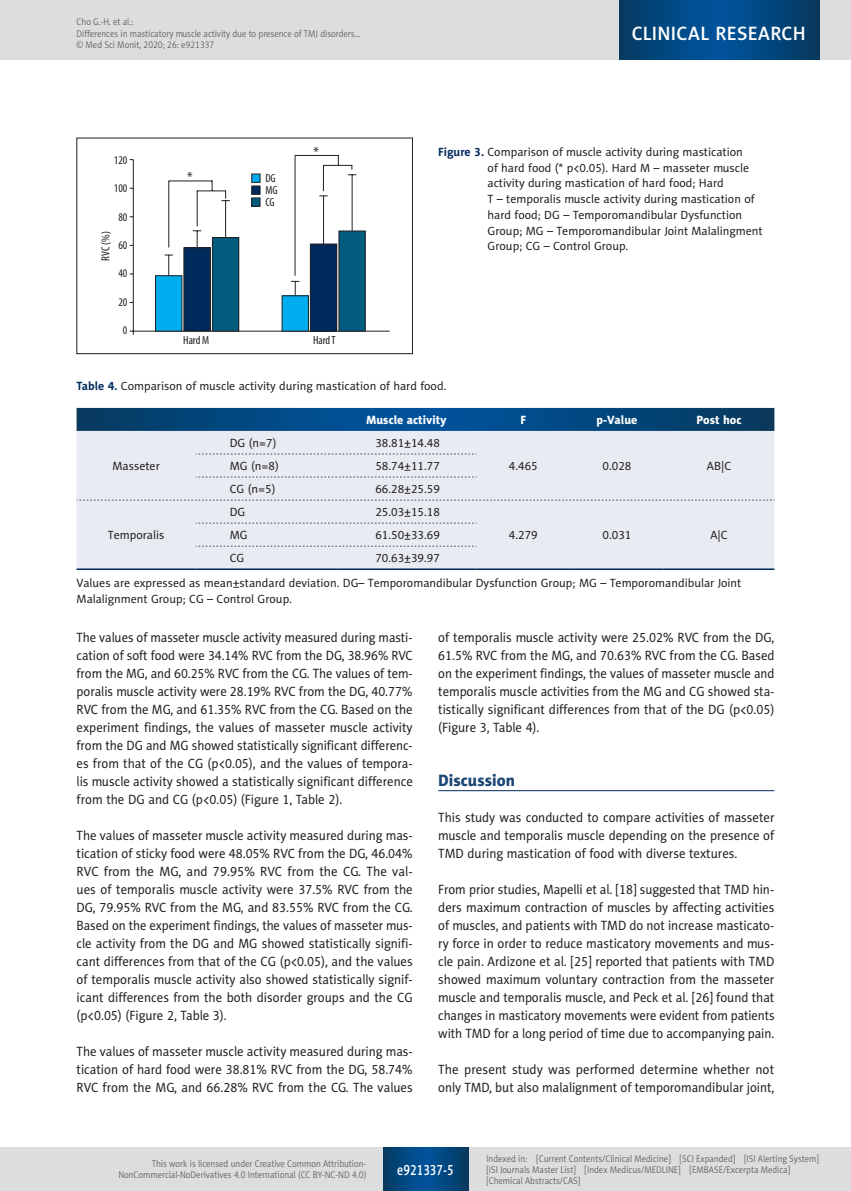
<style>
.page{position:relative;width:851px;height:1191px;background:#fff}
.page>*{position:absolute;margin:0;border:0;box-sizing:border-box;transform-origin:0 0}
.t1{font:19.5px "Naomi Sans EFN Medium";letter-spacing:.015em;color:#fff}
.MSM_Headline_1{font:16.5px "Naomi Sans EFN Heavy";color:#1a4574}
.t2{font:15px "Naomi Sans EFN Medium";color:#fff;scale:.8 1}
.t3{font:condensed 14.7px "Myriad Pro";color:#231f20}
.MSM_Body{font:13.5px/18px "Naomi Sans EFN";color:#231f20;text-align:justify;scale:.95 1}
.MSM_Body-2{font:13.5px/18px "Naomi Sans EFN";color:#231f20;text-align:justify;scale:.94 1}
.MSM_Body-3{font:13.5px/18px "Naomi Sans EFN";color:#231f20;scale:.96 1}
.MSM_Rycina_tytul{font:12px/15.8px "Naomi Sans EFN";color:#231f20}
.MSM_Table_podpis_dol{font:12px/15.8px "Naomi Sans EFN";color:#231f20}
.MSM_Tabela_zawartosc{font:12px "Naomi Sans EFN";color:#231f20}
.MSM_Tabela_tytul{font:12px "Naomi Sans EFN";color:#231f20}
.MSM_Tabela_Head{font:12px "Naomi Sans EFN Heavy";color:#fff}
.t4{font:condensed 11.7px/11.7px "Myriad Pro";color:#231f20}
.t5{font:9.75px/11.2px "Naomi Sans EFN Light";color:#57585a;scale:.9 1}
.s1{font-weight:700;color:#00295c}
</style>
<div class="page">
<hr style="left:438px;top:790px;width:336px;height:1px;background:#00295c">
<hr style="left:133px;top:159px;width:1px;height:176px;background:#231f20">
<hr style="left:130px;top:331px;width:259px;height:1px;background:#231f20">
<div style="left:155px;top:275px;width:27px;height:56px;background:#00aeef;border:1px solid #231f20"></div>
<div style="left:251px;top:174px;width:9px;height:9px;background:#00aeef;border:1px solid #231f20"></div>
<svg style="left:164px;top:180px;width:97px;height:152px"></svg>
<svg style="left:281px;top:155px;width:76px;height:177px"></svg>
<div style="left:338px;top:231px;width:27px;height:100px;background:#005b7f;border:1px solid #231f20"></div>
<div style="left:77px;top:138px;width:335px;height:216px;border:1px solid #231f20"></div>
<svg style="left:77px;top:408px;width:697px;height:23px;background:#03477f"></svg>
<div style="left:77px;top:431px;width:697px;height:137px;background:#e8ebf2"></div>
<svg style="left:196px;top:454px;width:280px;height:1px"></svg>
<svg style="left:196px;top:477px;width:280px;height:1px"></svg>
<svg style="left:196px;top:523px;width:280px;height:1px"></svg>
<svg style="left:196px;top:546px;width:280px;height:1px"></svg>
<hr style="left:196px;top:568px;width:140px;height:2px;background:#00295c">
<hr style="left:336px;top:568px;width:140px;height:2px;background:#00295c">
<hr style="left:77px;top:568px;width:119px;height:2px;background:#00295c">
<svg style="left:77px;top:500px;width:697px;height:1px"></svg>
<hr style="left:476px;top:568px;width:94px;height:2px;background:#00295c">
<hr style="left:570px;top:568px;width:93px;height:2px;background:#00295c">
<hr style="left:663px;top:568px;width:111px;height:2px;background:#00295c">
<div style="left:0;top:1148px;width:850px;height:43px;background:#dcdddf"></div>
<svg style="left:383px;top:1147px;width:85px;height:43px;background:#02477e"></svg>
<div style="left:0;top:0;width:850px;height:60px;background:#dcdddf"></div>
<svg style="left:619px;top:0;width:200px;height:60px;background:#02477e"></svg>
<p class="t5" style="left:77px;top:16px;width:317px">Cho G.-H. et al.:<br>Differences in masticatory muscle activity due to presence of TMJ disorders… © Med Sci Monit, 2020; 26: e921337</p>
<h1 class="t1" style="left:631px;top:22px;width:175px">CLINICAL RESEARCH</h1>
<p class="t4" style="left:114px;top:154px;width:15px">120</p>
<p class="t4" style="left:114px;top:182px;width:15px">100</p>
<p class="t4" style="left:118px;top:211px;width:11px">80</p>
<p class="t4" style="left:118px;top:239px;width:11px">60</p>
<p class="t4" style="left:118px;top:267px;width:11px">40</p>
<p class="t4" style="left:118px;top:296px;width:11px">20</p>
<p class="t4" style="left:123px;top:324px;width:6px">0</p>
<p class="t4" style="left:100px;top:261px;width:31px;rotate:-90deg">RVC (%)</p>
<p class="t3" style="left:187px;top:169px;width:7px">*</p>
<p class="t4" style="left:183px;top:334px;width:28px">Hard M</p>
<p class="t4" style="left:265px;top:172px;width:14px">DG<br>MG<br>CG</p>
<p class="t3" style="left:313px;top:143px;width:7px">*</p>
<p class="t4" style="left:313px;top:334px;width:24px">Hard T</p>
<p class="MSM_Rycina_tytul" style="left:487px;top:144px;width:276px;text-indent:-49px"><span class="s1">Figure 3.</span> Comparison of muscle activity during mastication<br>of hard food (* p&lt;0.05). Hard M – masseter muscle activity during mastication of hard food; Hard<br>T – temporalis muscle activity during mastication of hard food; DG – Temporomandibular Dysfunction Group; MG – Temporomandibular Joint Malalingment Group; CG – Control Group.</p>
<p class="MSM_Tabela_tytul" style="left:77px;top:379px;width:371px"><span class="s1">Table 4.</span> Comparison of muscle activity during mastication of hard food.</p>
<p class="MSM_Tabela_zawartosc" style="left:112px;top:459px;width:49px">Masseter</p>
<p class="MSM_Tabela_zawartosc" style="left:108px;top:528px;width:58px">Temporalis</p>
<p class="MSM_Tabela_Head" style="left:366px;top:412px;width:82px">Muscle activity</p>
<p class="MSM_Tabela_Head" style="left:520px;top:412px;width:7px">F</p>
<p class="MSM_Tabela_Head" style="left:596px;top:412px;width:42px">p-Value</p>
<p class="MSM_Tabela_Head" style="left:696px;top:412px;width:46px">Post hoc</p>
<p class="MSM_Tabela_zawartosc" style="left:230px;top:436px;width:48px">DG (n=7)</p>
<p class="MSM_Tabela_zawartosc" style="left:375px;top:436px;width:66px">38.81±14.48</p>
<p class="MSM_Tabela_zawartosc" style="left:230px;top:459px;width:50px">MG (n=8)</p>
<p class="MSM_Tabela_zawartosc" style="left:375px;top:459px;width:66px">58.74±11.77</p>
<p class="MSM_Tabela_zawartosc" style="left:509px;top:459px;width:30px">4.465</p>
<p class="MSM_Tabela_zawartosc" style="left:602px;top:459px;width:30px">0.028</p>
<p class="MSM_Tabela_zawartosc" style="left:706px;top:459px;width:26px">AB|C</p>
<p class="MSM_Tabela_zawartosc" style="left:230px;top:482px;width:47px">CG (n=5)</p>
<p class="MSM_Tabela_zawartosc" style="left:375px;top:482px;width:66px">66.28±25.59</p>
<p class="MSM_Tabela_zawartosc" style="left:230px;top:505px;width:17px">DG</p>
<p class="MSM_Tabela_zawartosc" style="left:375px;top:505px;width:66px">25.03±15.18</p>
<p class="MSM_Tabela_zawartosc" style="left:230px;top:528px;width:19px">MG</p>
<p class="MSM_Tabela_zawartosc" style="left:375px;top:528px;width:66px">61.50±33.69</p>
<p class="MSM_Tabela_zawartosc" style="left:509px;top:528px;width:30px">4.279</p>
<p class="MSM_Tabela_zawartosc" style="left:602px;top:528px;width:30px">0.031</p>
<p class="MSM_Tabela_zawartosc" style="left:710px;top:528px;width:19px">A|C</p>
<p class="MSM_Tabela_zawartosc" style="left:230px;top:551px;width:16px">CG</p>
<p class="MSM_Tabela_zawartosc" style="left:375px;top:551px;width:66px">70.63±39.97</p>
<p class="MSM_Table_podpis_dol" style="left:77px;top:575px;width:666px">Values are expressed as mean±standard deviation. DG– Temporomandibular Dysfunction Group; MG – Temporomandibular Joint<br>Malalignment Group; CG – Control Group.</p>
<p class="MSM_Body-2" style="left:77px;top:628px;width:359px">The values of masseter muscle activity measured during masti&shy;cation of soft food were 34.14% RVC from the DG, 38.96% RVC from the MG, and 60.25% RVC from the CG. The values of tem&shy;poralis muscle activity were 28.19% RVC from the DG, 40.77% RVC from the MG, and 61.35% RVC from the CG. Based on the experiment findings, the values of masseter muscle activity from the DG and MG showed statistically significant differenc&shy;es from that of the CG (p&lt;0.05), and the values of tempora&shy;lis muscle activity showed a statistically significant difference from the DG and CG (p&lt;0.05) (Figure 1, Table 2).</p>
<p class="MSM_Body" style="left:77px;top:826px;width:355px">The values of masseter muscle activity measured during mas&shy;tication of sticky food were 48.05% RVC from the DG, 46.04% RVC from the MG, and 79.95% RVC from the CG. The val&shy;ues of temporalis muscle activity were 37.5% RVC from the DG, 79.95% RVC from the MG, and 83.55% RVC from the CG.<br>Based on the experiment findings, the values of masseter mus&shy;cle activity from the DG and MG showed statistically signifi&shy;cant differences from that of the CG (p&lt;0.05), and the values of temporalis muscle activity also showed statistically signif&shy;icant differences from the both disorder groups and the CG (p&lt;0.05) (Figure 2, Table 3).</p>
<p class="MSM_Body" style="left:77px;top:1042px;width:355px">The values of masseter muscle activity measured during mas&shy;tication of hard food were 38.81% RVC from the DG, 58.74% RVC from the MG, and 66.28% RVC from the CG. The values</p>
<p class="MSM_Body" style="left:438px;top:628px;width:355px">of temporalis muscle activity were 25.02% RVC from the DG, 61.5% RVC from the MG, and 70.63% RVC from the CG. Based on the experiment findings, the values of masseter muscle and temporalis muscle activities from the MG and CG showed sta&shy;tistically significant differences from that of the DG (p&lt;0.05) (Figure 3, Table 4).</p>
<p class="MSM_Headline_1" style="left:438px;top:770px;width:78px">Discussion</p>
<p class="MSM_Body" style="left:438px;top:808px;width:355px">This study was conducted to compare activities of masseter muscle and temporalis muscle depending on the presence of TMD during mastication of food with diverse textures.</p>
<p class="MSM_Body-2" style="left:438px;top:880px;width:359px">From prior studies, Mapelli et al. [18] suggested that TMD hin&shy;ders maximum contraction of muscles by affecting activities of muscles, and patients with TMD do not increase masticato&shy;ry force in order to reduce masticatory movements and mus&shy;cle pain. Ardizone et al. [25] reported that patients with TMD showed maximum voluntary contraction from the masseter muscle and temporalis muscle, and Peck et al. [26] found that changes in masticatory movements were evident from patients with TMD for a long period of time due to accompanying pain.</p>
<p class="MSM_Body-3" style="left:438px;top:1060px;width:351px">The present study was performed determine whether not only TMD, but also malalignment of temporomandibular joint,</p>
<p class="t5" style="left:118px;top:1158px;width:277px;text-align:right">This work is licensed under Creative Common Attribution-<br>NonCommercial-NoDerivatives 4.0 International (CC BY-NC-ND 4.0)</p>
<p class="t2" style="left:397px;top:1160px;width:72px">e921337-5</p>
<p class="t5" style="left:486px;top:1152px;width:371px">Indexed in: [Current Contents/Clinical Medicine] [SCI Expanded] [ISI Alerting System] [ISI Journals Master List] [Index Medicus/MEDLINE] [EMBASE/Excerpta Medica] [Chemical Abstracts/CAS]</p>
</div>
